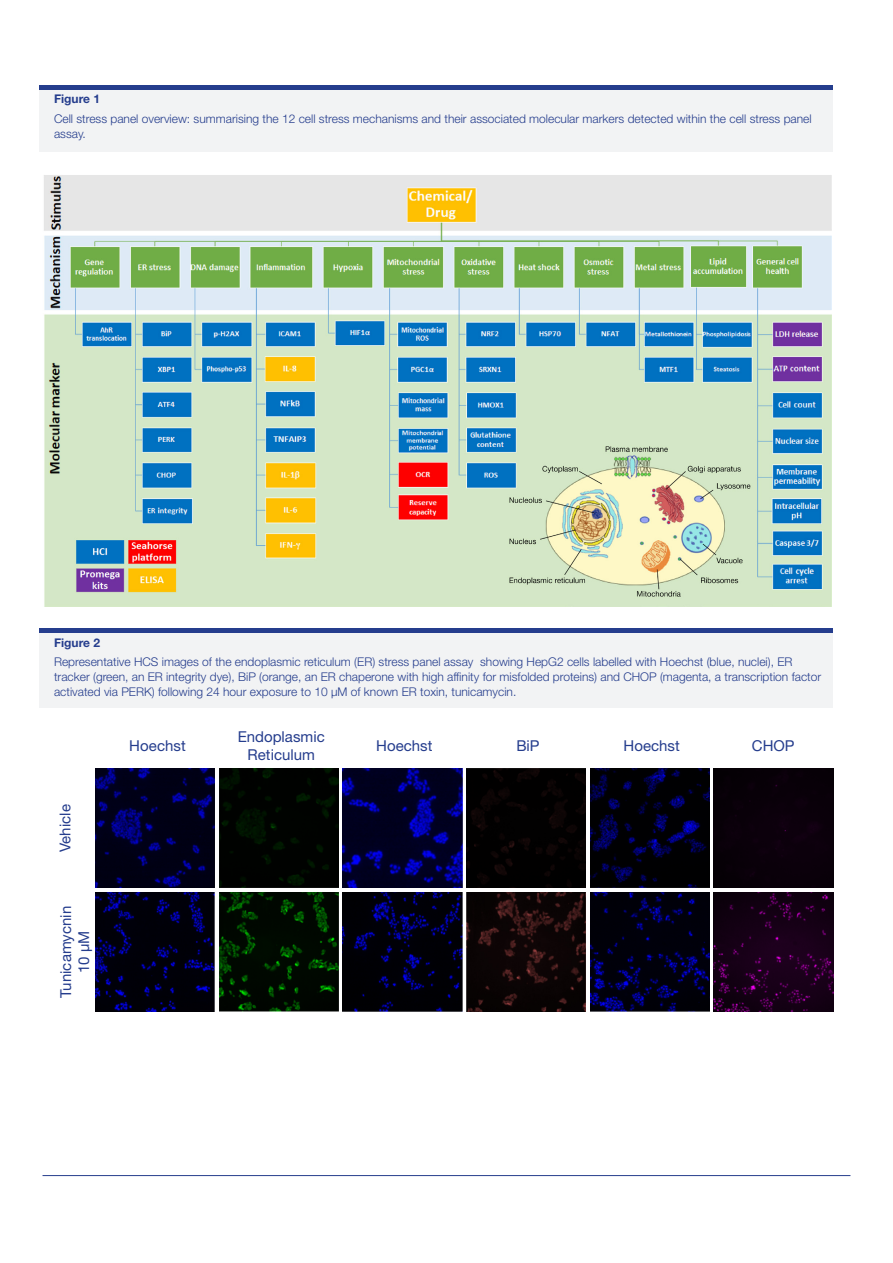
<style>
.page{position:relative;width:893px;height:1263px;background:#fff}
.page>*{position:absolute;margin:0;border:0;box-sizing:border-box;transform-origin:0 0}
.t1{font:15px/18px "Helvetica Neue LT Std";color:#253d8d;text-align:center}
.t2{font:300 12px/15px "Helvetica Neue LT Std";color:#253d8d}
.t3{font:700 12px "Helvetica Neue LT Std";color:#253d8d}
</style>
<div class="page">
<hr style="left:43px;top:1175px;width:807px;height:1px;background:#253d8d">
<div style="left:39px;top:90px;width:794px;height:62px;background:#f2f3f4"></div>
<div style="left:39px;top:633px;width:794px;height:74px;background:#f2f3f4"></div>
<div style="left:39px;top:628px;width:794px;height:5px;background:#253d8d"></div>
<div style="left:39px;top:85px;width:794px;height:5px;background:#253d8d"></div>
<img style="left:44px;top:175px;width:787px;height:432px">
<img style="left:219px;top:769px;width:120px;height:119px">
<img style="left:343px;top:769px;width:119px;height:119px">
<img style="left:467px;top:769px;width:119px;height:119px">
<img style="left:590px;top:769px;width:119px;height:119px">
<div style="left:714px;top:769px;width:119px;height:119px;background:#0a000a"></div>
<img style="left:96px;top:892px;width:119px;height:119px">
<img style="left:219px;top:892px;width:120px;height:119px">
<img style="left:343px;top:892px;width:119px;height:119px">
<img style="left:467px;top:892px;width:119px;height:119px">
<img style="left:590px;top:892px;width:119px;height:119px">
<img style="left:714px;top:892px;width:119px;height:119px">
<img style="left:96px;top:769px;width:119px;height:119px">
<p class="t3" style="left:54px;top:92px;width:48px">Figure 1</p>
<p class="t2" style="left:54px;top:111px;width:759px">Cell stress panel overview: summarising the 12 cell stress mechanisms and their associated molecular markers detected within the cell stress panel</p>
<p class="t2" style="left:54px;top:126px;width:33px">assay.</p>
<p class="t3" style="left:54px;top:635px;width:48px">Figure 2</p>
<p class="t2" style="left:54px;top:654px;width:769px">Representative HCS images of the endoplasmic reticulum (ER) stress panel assay showing HepG2 cells labelled with Hoechst (blue, nuclei), ER tracker (green, an ER integrity dye), BiP (orange, an ER chaperone with high affinity for misfolded proteins) and CHOP (magenta, a transcription factor activated via PERK) following 24 hour exposure to 10 µM of known ER toxin, tunicamycin.</p>
<p class="t1" style="left:56px;top:852px;width:49px;rotate:-90deg">Vehicle</p>
<p class="t1" style="left:57px;top:998px;width:93px;rotate:-90deg">Tunicamycnin</p>
<p class="t1" style="left:75px;top:973px;width:44px;rotate:-90deg">10 µM</p>
<p class="t1" style="left:238px;top:728px;width:88px">Endoplasmic<br>Reticulum</p>
<p class="t1" style="left:129px;top:736px;width:58px">Hoechst</p>
<p class="t1" style="left:376px;top:737px;width:58px">Hoechst</p>
<p class="t1" style="left:516px;top:737px;width:25px">BiP</p>
<p class="t1" style="left:624px;top:737px;width:58px">Hoechst</p>
<p class="t1" style="left:752px;top:737px;width:44px">CHOP</p>
</div>
